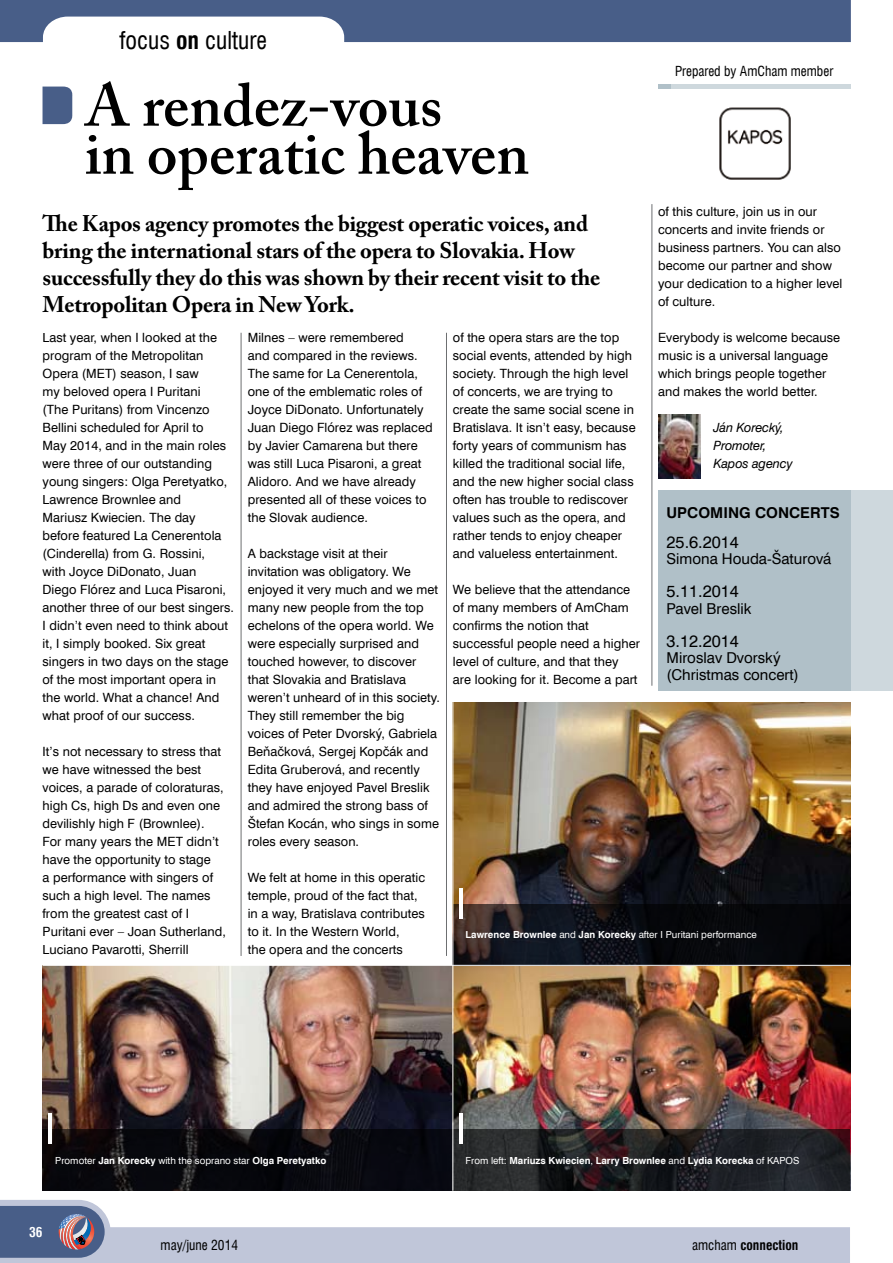
<style>
.page{position:relative;width:893px;height:1263px;background:#fff}
.page>*{position:absolute;margin:0;border:0;box-sizing:border-box;transform-origin:0 0}
.t1{font:600 60px/48px "Adobe Caslon Pro";color:#000}
.t2{font:condensed 24px "Swiss 721 AT";color:#000}
.t3{font:700 22.5px/27px "Adobe Caslon Pro";letter-spacing:-.01em;color:#000}
.t4{font:16.5px "Swiss 721 AT";color:#000}
.t5{font:15px/16.5px "Swiss 721 AT";color:#000}
.t6{font:700 15px "Swiss 721 AT";color:#000}
.t7{font:condensed 13.5px "Swiss 721 AT";color:#000}
.t8{font:700 condensed 13.5px "Swiss 721 AT";color:#000}
.t9{font:700 condensed 13.5px "Swiss 721 AT";color:#fff}
.t10{font:12.75px/18px "Swiss 721 AT";letter-spacing:.005em;color:#000}
.t11{font:italic 12.75px/18px "Swiss 721 AT";letter-spacing:-.01em;color:#000}
.t12{font:9.75px "Swiss 721 AT";color:#fff}
.t13{font:700 9.75px "Swiss 721 AT";color:#fff}
.s1{font-weight:700}
.s2{font-weight:400}
</style>
<div class="page">
<svg style="left:0;top:1200px;width:850px;height:63px;fill:#c0c6d9"></svg>
<svg style="left:0;top:1206px;width:105px;height:52px;background:#606a8d"></svg>
<svg style="left:0;top:0;width:851px;height:42px"></svg>
<svg style="left:658px;top:490px;width:235px;height:201px;background:#b5c4cb"></svg>
<hr style="left:241px;top:333px;width:1px;height:623px;background:#6d6f71">
<hr style="left:446px;top:333px;width:1px;height:623px;background:#6d6f71">
<hr style="left:652px;top:204px;width:1px;height:482px;background:#6d6f71">
<hr style="left:658px;top:84px;width:192px;height:4px;background:#ced8dd">
<hr style="left:658px;top:84px;width:13px;height:4px;background:#b0c0c8">
<svg style="left:43px;top:87px;width:30px;height:37px"></svg>
<img style="left:719px;top:107px;width:72px;height:73px">
<img style="left:658px;top:415px;width:43px;height:64px">
<img style="left:43px;top:966px;width:807px;height:163px">
<img style="left:453px;top:703px;width:397px;height:201px">
<svg style="left:43px;top:1129px;width:807px;height:62px;background:#16161a"></svg>
<svg style="left:453px;top:904px;width:397px;height:61px;background:#111115"></svg>
<hr style="left:49px;top:1113px;width:3px;height:31px;background:#fff">
<hr style="left:459px;top:888px;width:3px;height:30px;background:#fff">
<hr style="left:459px;top:1113px;width:3px;height:31px;background:#fff">
<hr style="left:452px;top:702px;width:1px;height:489px;background:#fff">
<h2 class="t2" style="left:119px;top:25px;width:149px">focus <span class="s1">on</span> culture</h2>
<h1 class="t1" style="left:85px;top:81px;width:446px">A rendez-vous<br>in operatic heaven</h1>
<p class="t7" style="left:675px;top:63px;width:160px">Prepared by AmCham member</p>
<p class="t10" style="left:658px;top:203px;width:186px">of this culture, join us in our concerts and invite friends or business partners. You can also become our partner and show your dedication to a higher level of culture.</p>
<p class="t10" style="left:658px;top:329px;width:184px">Everybody is welcome because music is a universal language which brings people together and makes the world better.</p>
<p class="t11" style="left:713px;top:419px;width:81px">Ján Korecký,<br>Promoter,<br>Kapos agency</p>
<p class="t6" style="left:666px;top:503px;width:175px">upcoming concerts</p>
<p class="t4" style="left:666px;top:532px;width:74px">25.6.2014</p>
<p class="t5" style="left:666px;top:550px;width:166px">Simona Houda-Šaturová</p>
<p class="t4" style="left:666px;top:581px;width:74px">5.11.2014</p>
<p class="t5" style="left:666px;top:600px;width:87px">Pavel Breslik</p>
<p class="t4" style="left:666px;top:631px;width:74px">3.12.2014</p>
<p class="t5" style="left:666px;top:649px;width:134px">Miroslav Dvorský (Christmas concert)</p>
<h3 class="t3" style="left:43px;top:210px;width:559px">The Kapos agency promotes the biggest operatic voices, and bring the international stars of the opera to Slovakia. How successfully they do this was shown by their recent visit to the Metropolitan Opera in New York.</h3>
<p class="t10" style="left:43px;top:328px;width:193px">Last year, when I looked at the program of the Metropolitan<br>Opera (MET) season, I saw<br>my beloved opera I Puritani<br>(The Puritans) from Vincenzo<br>Bellini scheduled for April to<br>May 2014, and in the main roles were three of our outstanding young singers: Olga Peretyatko,<br>Lawrence Brownlee and<br>Mariusz Kwiecien. The day before featured La Cenerentola (Cinderella) from G. Rossini,<br>with Joyce DiDonato, Juan<br>Diego Flórez and Luca Pisaroni, another three of our best singers.<br>I didn’t even need to think about it, I simply booked. Six great singers in two days on the stage of the most important opera in the world. What a chance! And what proof of our success.</p>
<p class="t10" style="left:43px;top:742px;width:185px">It’s not necessary to stress that we have witnessed the best voices, a parade of coloraturas, high Cs, high Ds and even one devilishly high F (Brownlee).<br>For many years the MET didn’t have the opportunity to stage<br>a performance with singers of such a high level. The names from the greatest cast of I<br>Puritani ever – Joan Sutherland,<br>Luciano Pavarotti, Sherrill</p>
<p class="t10" style="left:453px;top:329px;width:184px">of the opera stars are the top social events, attended by high society. Through the high level of concerts, we are trying to create the same social scene in<br>Bratislava. It isn’t easy, because forty years of communism has killed the traditional social life, and the new higher social class often has trouble to rediscover values such as the opera, and rather tends to enjoy cheaper and valueless entertainment.</p>
<p class="t10" style="left:453px;top:581px;width:189px">We believe that the attendance of many members of AmCham confirms the notion that successful people need a higher level of culture, and that they<br>are looking for it. Become a part</p>
<p class="t10" style="left:248px;top:328px;width:186px">Milnes – were remembered<br>and compared in the reviews.<br>The same for La Cenerentola, one of the emblematic roles of<br>Joyce DiDonato. Unfortunately<br>Juan Diego Flórez was replaced by Javier Camarena but there was still Luca Pisaroni, a great<br>Alidoro. And we have already presented all of these voices to the Slovak audience.</p>
<p class="t10" style="left:248px;top:545px;width:194px">A backstage visit at their invitation was obligatory. We enjoyed it very much and we met many new people from the top echelons of the opera world. We were especially surprised and touched however, to discover that Slovakia and Bratislava weren’t unheard of in this society.<br>They still remember the big voices of Peter Dvorský, Gabriela<br>Beňačková, Sergej Kopčák and<br>Edita Gruberová, and recently they have enjoyed Pavel Breslik and admired the strong bass of<br>Štefan Kocán, who sings in some roles every season.</p>
<p class="t10" style="left:248px;top:869px;width:179px">We felt at home in this operatic temple, proud of the fact that, in a way, Bratislava contributes to it. In the Western World,<br>the opera and the concerts</p>
<p class="t12" style="left:466px;top:929px;width:293px"><span class="s1">Lawrence Brownlee</span> and <span class="s1">Jan Korecky</span> after I Puritani performance</p>
<p class="t12" style="left:55px;top:1154px;width:273px">Promoter <span class="s1">Jan Korecky</span> with the soprano star <span class="s1">Olga Peretyatko</span></p>
<p class="t13" style="left:466px;top:1154px;width:335px"><span class="s2">From left:</span> Mariuzs Kwiecien<span class="s2">,</span> Larry Brownlee <span class="s2">and</span> Lydia Korecka <span class="s2">of KAPOS</span></p>
<p class="t9" style="left:29px;top:1224px;width:15px">36</p>
<p class="t7" style="left:161px;top:1237px;width:79px">may/june 2014</p>
<p class="t8" style="left:692px;top:1237px;width:108px"><span class="s2">amcham</span> connection</p>
</div>
